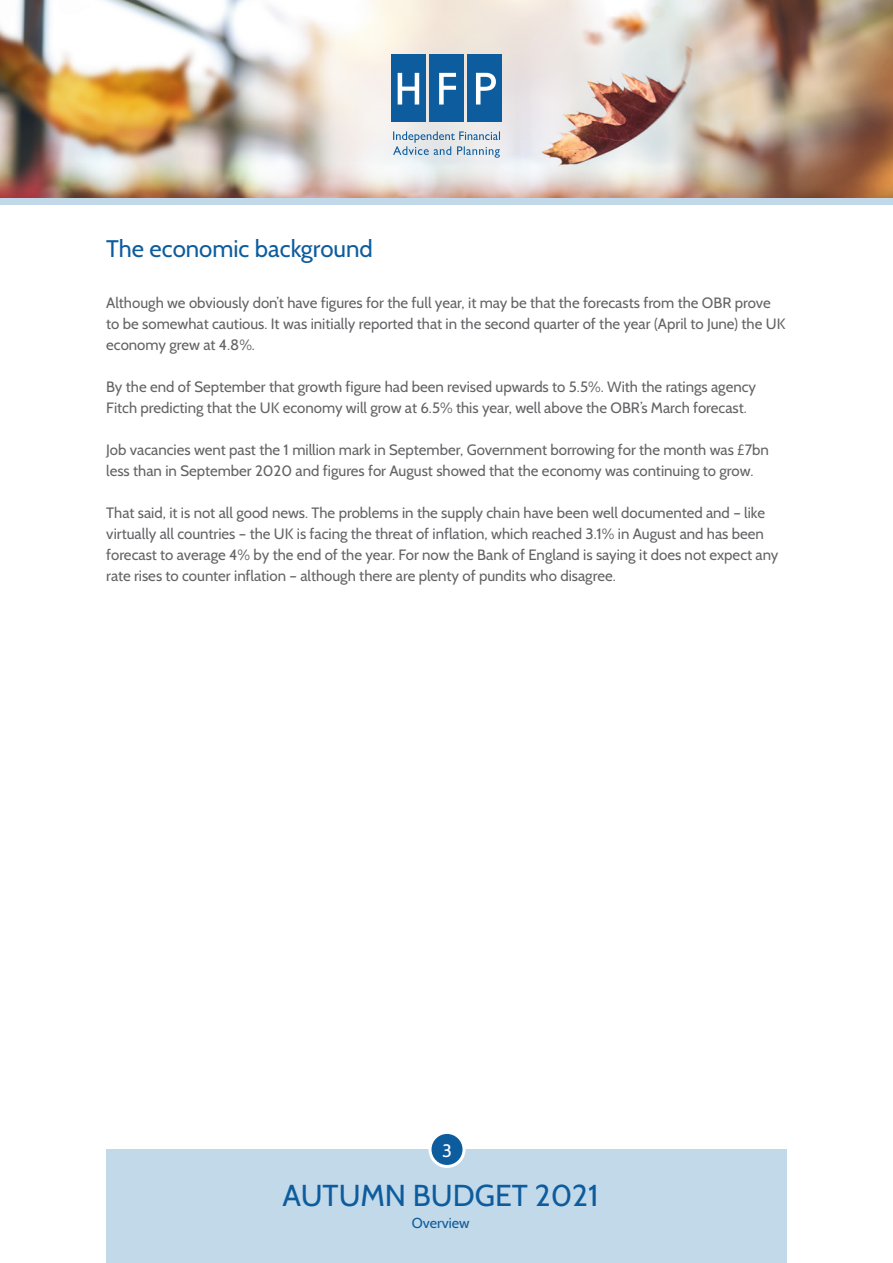
<style>
.page{position:relative;width:893px;height:1263px;background:#fff}
.page>*{position:absolute;margin:0;border:0;box-sizing:border-box;transform-origin:0 0}
.t1{font:30.3px "Cabin";color:#0d5c9d}
.t2{font:24px "Cabin";color:#0d5c9d}
.t3{font:18px "Cabin";color:#fff}
.t4{font:15px/21px "Cabin";color:#636366}
.t5{font:14.4px "Cabin";color:#0d5c9d}
</style>
<div class="page">
<div style="left:0;top:0;width:893px;height:205px;background:#c2d9e9"></div>
<img style="left:0;top:0;width:893px;height:198px">
<svg style="left:393px;top:131px;width:107px;height:27px;background:#bfcfdc"></svg>
<div style="left:391px;top:54px;width:34px;height:68px;background:#0d5c9d"></div>
<div style="left:429px;top:54px;width:35px;height:68px;background:#0d5c9d"></div>
<div style="left:467px;top:54px;width:35px;height:68px;background:#0d5c9d"></div>
<svg style="left:476px;top:73px;width:20px;height:32px"></svg>
<svg style="left:398px;top:73px;width:21px;height:32px"></svg>
<svg style="left:439px;top:73px;width:17px;height:32px"></svg>
<div style="left:106px;top:1149px;width:681px;height:114px;background:#c2d9e9"></div>
<div style="left:430px;top:1132px;width:34px;height:34px;background:#0d5c9d;border-radius:50%"></div>
<div style="left:428px;top:1131px;width:37px;height:37px;border:3px solid #fff;border-radius:50%"></div>
<p class="t2" style="left:106px;top:234px;width:268px">The economic background</p>
<p class="t4" style="left:106px;top:292px;width:680px">Although we obviously don’t have figures for the full year, it may be that the forecasts from the OBR prove to be somewhat cautious. It was initially reported that in the second quarter of the year (April to June) the UK economy grew at 4.8%.</p>
<p class="t4" style="left:106px;top:376px;width:651px">By the end of September that growth figure had been revised upwards to 5.5%. With the ratings agency<br>Fitch predicting that the UK economy will grow at 6.5% this year, well above the OBR’s March forecast.</p>
<p class="t4" style="left:106px;top:439px;width:664px">Job vacancies went past the 1 million mark in September, Government borrowing for the month was £7bn less than in September 2020 and figures for August showed that the economy was continuing to grow.</p>
<p class="t4" style="left:106px;top:502px;width:674px">That said, it is not all good news. The problems in the supply chain have been well documented and – like virtually all countries – the UK is facing the threat of inflation, which reached 3.1% in August and has been forecast to average 4% by the end of the year. For now the Bank of England is saying it does not expect any rate rises to counter inflation – although there are plenty of pundits who disagree.</p>
<p class="t3" style="left:442px;top:1139px;width:11px">3</p>
<h1 class="t1" style="left:283px;top:1177px;width:318px">AUTUMN BUDGET 2021</h1>
<p class="t5" style="left:412px;top:1214px;width:59px">Overview</p>
</div>
